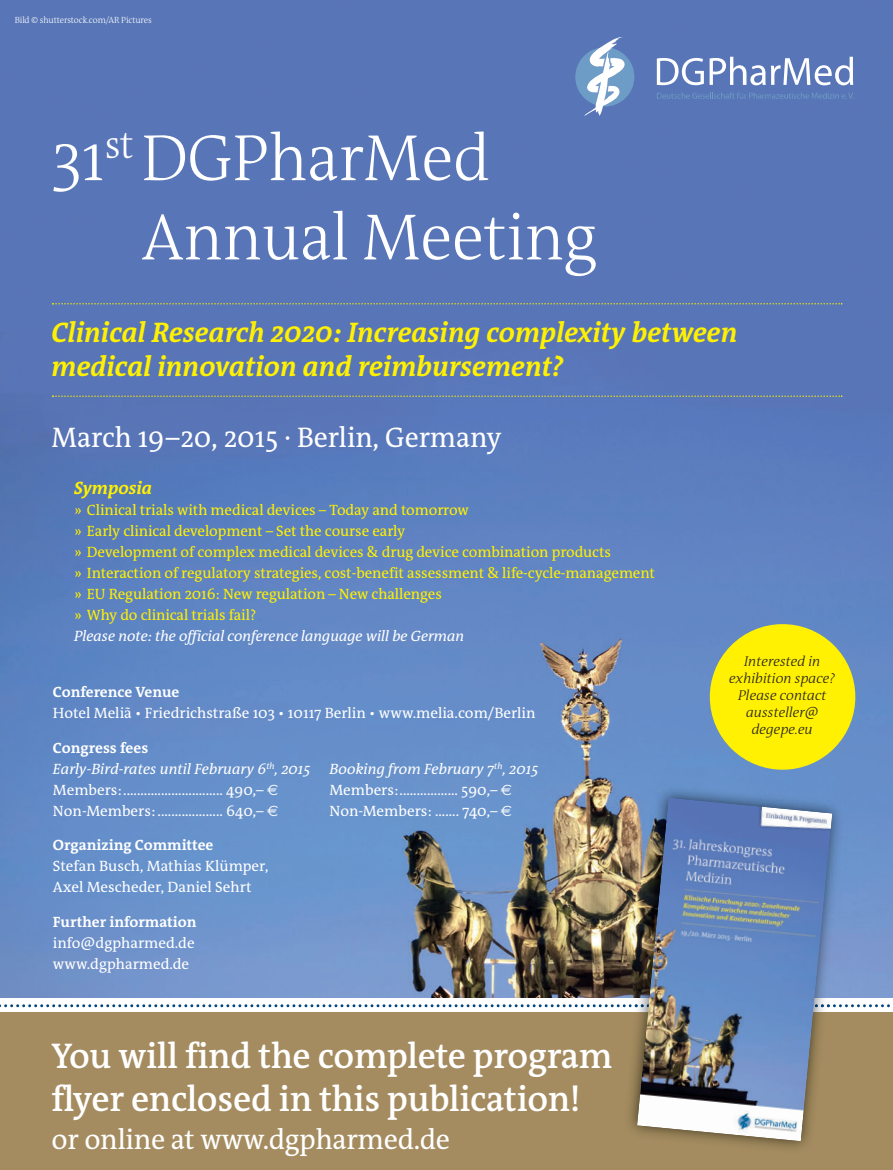
<style>
.page{position:relative;width:893px;height:1170px;background:#fff}
.page>*{position:absolute;margin:0;border:0;box-sizing:border-box;transform-origin:0 0}
.t1{font:300 66px/79.2px "The Antiqua B W3";letter-spacing:-.01em;color:#fff}
.t2{font:600 36px/43.2px "The Antiqua B W6";letter-spacing:-.01em;color:#fff}
.t3{font:italic 700 28.5px/34.2px "The Antiqua B W7";color:#fff101}
.t4{font:28.5px "The Antiqua B W5 Plain";letter-spacing:-.005em;color:#fff}
.t5{font:italic 700 18px "The Antiqua B W7";letter-spacing:-.005em;color:#fff101}
.t6{font:15px/21px "The Antiqua B W5 Plain";letter-spacing:-.005em;color:#fff101}
.t7{font:15px/21px "The Antiqua B W5 Plain";color:#fff}
.t8{font:italic 15px "The Antiqua B W5 Plain";letter-spacing:-.005em;color:#fff}
.t9{font:700 15px "The Antiqua B W7";color:#fff}
.t10{font:italic 300 14.1px/17px "The Antiqua B W3";color:#231f20;text-align:center}
.t11{font:300 9px "The Antiqua B W3";letter-spacing:-.01em;color:#fff}
.s1{font-family:"Euro Sans"}
</style>
<div class="page">
<img style="left:0;top:0;width:893px;height:997px">
<div style="left:0;top:1011px;width:893px;height:158px;background:#a58c60"></div>
<svg style="left:575px;top:37px;width:59px;height:79px"></svg>
<svg style="left:657px;top:57px;width:196px;height:28px"></svg>
<svg style="left:657px;top:92px;width:197px;height:7px"></svg>
<svg style="left:0;top:1004px;width:890px;height:3px"></svg>
<svg style="left:52px;top:395px;width:790px;height:2px;background:#80938a"></svg>
<svg style="left:52px;top:303px;width:790px;height:1px"></svg>
<img style="left:631px;top:997px;width:6px;height:11px">
<img style="left:632px;top:779px;width:218px;height:218px">
<img style="left:619px;top:1011px;width:188px;height:137px">
<img style="left:637px;top:797px;width:195px;height:343px">
<svg style="left:702px;top:616px;width:161px;height:161px;background:#c7cc47"></svg>
<svg style="left:286px;top:435px;width:3px;height:4px"></svg>
<p class="t11" style="left:15px;top:14px;width:139px">Bild © shutterstock.com/AR Pictures</p>
<h1 class="t1" style="left:141px;top:119px;width:458px;text-indent:-90px">31<sup>st</sup> DGPharMed<br>Annual Meeting</h1>
<h3 class="t3" style="left:51px;top:315px;width:687px">Clinical Research 2020: Increasing complexity between medical innovation and reimbursement?</h3>
<h3 class="t4" style="left:51px;top:418px;width:452px">March 19–20, 2015 Berlin, Germany</h3>
<p class="t5" style="left:74px;top:476px;width:80px">Symposia</p>
<p class="t6" style="left:74px;top:499px;width:582px">» Clinical trials with medical devices – Today and tomorrow<br>» Early clinical development – Set the course early<br>» Development of complex medical devices &amp; drug device combination products<br>» Interaction of regulatory strategies, cost-benefit assessment &amp; life-cycle-management » EU Regulation 2016: New regulation – New challenges<br>» Why do clinical trials fail?</p>
<p class="t8" style="left:74px;top:626px;width:391px">Please note: the official conference language will be German</p>
<p class="t9" style="left:53px;top:682px;width:128px">Conference Venue</p>
<p class="t7" style="left:53px;top:702px;width:484px">Hotel Meliã • Friedrichstraße 103 • 10117 Berlin • www.melia.com/Berlin</p>
<p class="t9" style="left:53px;top:737px;width:97px">Congress fees</p>
<p class="t8" style="left:53px;top:758px;width:259px">Early-Bird-rates until February 6<sup>th</sup>, 2015</p>
<p class="t8" style="left:329px;top:758px;width:211px">Booking from February 7<sup>th</sup>, 2015</p>
<p class="t7" style="left:53px;top:779px;width:227px">Members:............................. 490,– <span class="s1">€</span></p>
<p class="t7" style="left:329px;top:779px;width:184px">Members:................. 590,– <span class="s1">€</span></p>
<p class="t7" style="left:53px;top:800px;width:227px">Non-Members: ................... 640,– <span class="s1">€</span></p>
<p class="t7" style="left:329px;top:800px;width:184px">Non-Members: ....... 740,– <span class="s1">€</span></p>
<p class="t9" style="left:53px;top:835px;width:162px">Organizing Committee</p>
<p class="t7" style="left:53px;top:855px;width:217px">Stefan Busch, Mathias Klümper,<br>Axel Mescheder, Daniel Sehrt</p>
<p class="t9" style="left:53px;top:911px;width:145px">Further information</p>
<p class="t7" style="left:53px;top:932px;width:143px">info@dgpharmed.de www.dgpharmed.de</p>
<h2 class="t2" style="left:51px;top:1034px;width:562px">You will find the complete program flyer enclosed in this publication!</h2>
<h3 class="t4" style="left:51px;top:1120px;width:400px">or online at www.dgpharmed.de</h3>
<p class="t10" style="left:729px;top:653px;width:107px">Interested in exhibition space?<br>Please contact aussteller@ degepe.eu</p>
</div>
